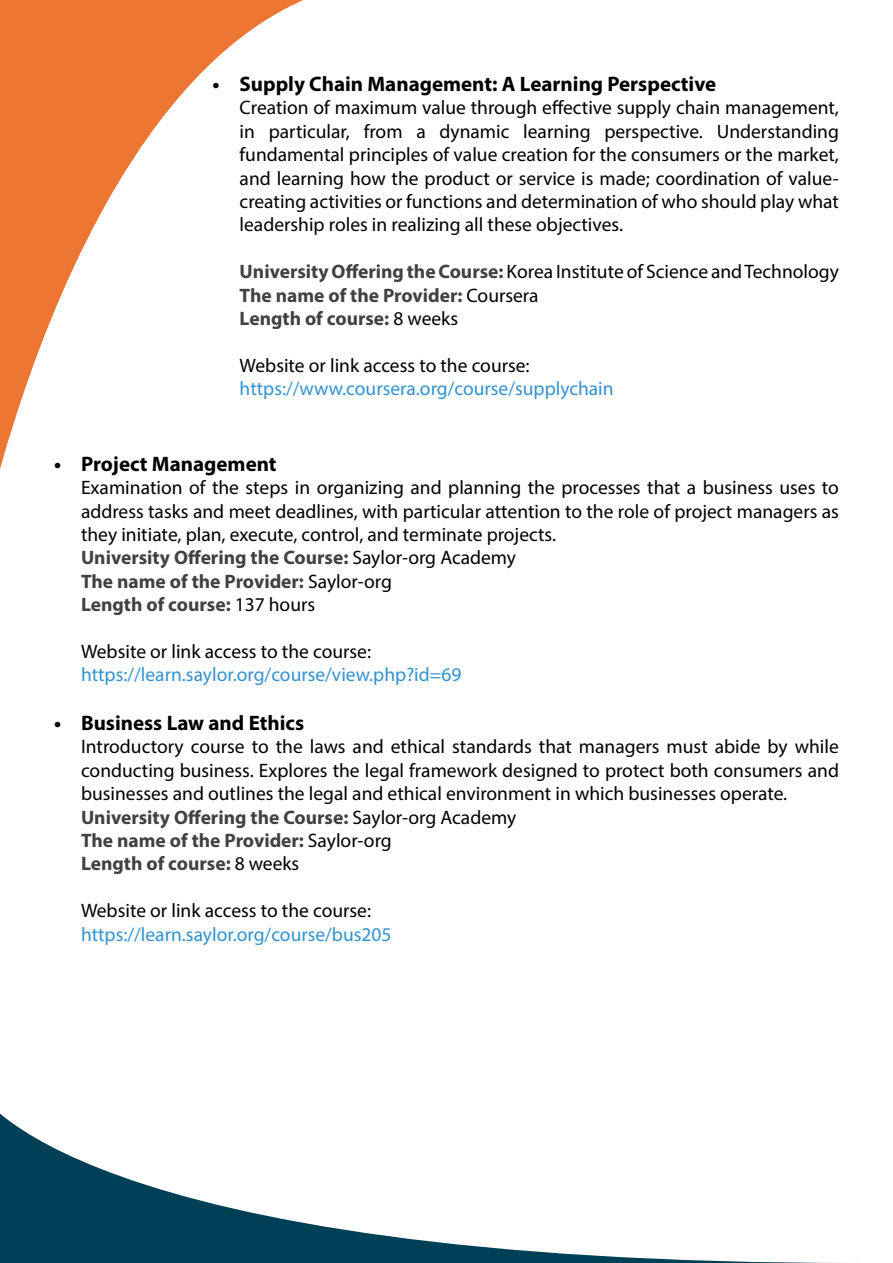
<style>
.page{position:relative;width:893px;height:1263px;background:#fff}
.page>*{position:absolute;margin:0;border:0;box-sizing:border-box;transform-origin:0 0}
.t1{font:700 21px "Myriad Pro";color:#000}
.t2{font:19.5px/23.4px "Myriad Pro";color:#000}
.t3{font:19.5px "Myriad Pro";color:#3392d0}
.t4{font:700 19.5px/23.4px "Myriad Pro";color:#414042}
.s1{font-weight:400;color:#000}
.s2{font-weight:700;color:#414042}
</style>
<div class="page">
<svg style="left:0;top:0;width:303px;height:469px"></svg>
<svg style="left:0;top:1113px;width:844px;height:150px"></svg>
<p class="t1" style="left:213px;top:70px;width:505px">• Supply Chain Management: A Learning Perspective</p>
<p class="t2" style="left:240px;top:96px;width:601px;text-align:justify">Creation of maximum value through effective supply chain management, in particular, from a dynamic learning perspective. Understanding fundamental principles of value creation for the consumers or the market, and learning how the product or service is made; coordination of value&shy;creating activities or functions and determination of who should play what leadership roles in realizing all these objectives.</p>
<p class="t4" style="left:240px;top:259px;width:601px">University Offering the Course: <span class="s1">Korea Institute of Science and Technology<br></span>The name of the Provider: <span class="s1">Coursera<br></span>Length of course: <span class="s1">8 weeks</span></p>
<p class="t2" style="left:240px;top:353px;width:292px">Website or link access to the course:</p>
<p class="t3" style="left:240px;top:377px;width:376px">https://www.coursera.org/course/supplychain</p>
<p class="t1" style="left:54px;top:450px;width:224px">• Project Management</p>
<p class="t2" style="left:81px;top:476px;width:759px">Examination of the steps in organizing and planning the processes that a business uses to address tasks and meet deadlines, with particular attention to the role of project managers as they initiate, plan, execute, control, and terminate projects.<br><span class="s2">University Offering the Course:</span> Saylor-org Academy<br><span class="s2">The name of the Provider:</span> Saylor-org<br><span class="s2">Length of course:</span> 137 hours</p>
<p class="t2" style="left:81px;top:639px;width:292px">Website or link access to the course:</p>
<p class="t3" style="left:81px;top:663px;width:382px">https://learn.saylor.org/course/view.php?id=69</p>
<p class="t1" style="left:54px;top:709px;width:252px">• Business Law and Ethics</p>
<p class="t2" style="left:81px;top:735px;width:759px">Introductory course to the laws and ethical standards that managers must abide by while conducting business. Explores the legal framework designed to protect both consumers and businesses and outlines the legal and ethical environment in which businesses operate.<br><span class="s2">University Offering the Course:</span> Saylor-org Academy<br><span class="s2">The name of the Provider:</span> Saylor-org<br><span class="s2">Length of course:</span> 8 weeks</p>
<p class="t2" style="left:81px;top:899px;width:292px">Website or link access to the course:</p>
<p class="t3" style="left:81px;top:922px;width:312px">https://learn.saylor.org/course/bus205</p>
</div>
